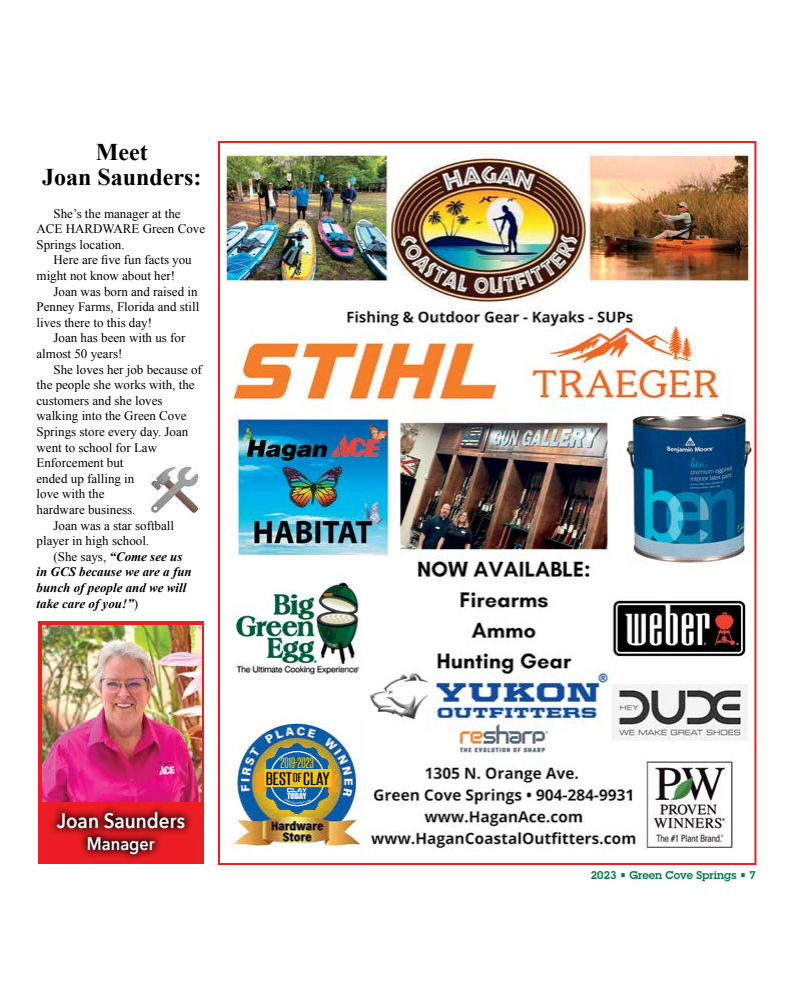
<style>
.page{position:relative;width:792px;height:1008px;background:#fff}
.page>*{position:absolute;margin:0;border:0;box-sizing:border-box;transform-origin:0 0}
.t1{font:700 24px/25px "Times New Roman";color:#000;text-align:center}
.t2{font:600 21px "Avenir Next";color:#fff;scale:.9 1}
.t3{font:600 18.1px "Avenir Next";color:#fff;scale:.9 1}
.t4{font:15.6px "Steelfish Rg";color:#000;scale:1.41 1}
.t5{font:13px/15.6px "Times New Roman";color:#000}
.t6{font:italic 700 13px "Times New Roman";color:#000}
.t7{font:13px "Steelfish Rg";color:#f0c419}
.t8{font:600 11px "Lubalin Graph Std";color:#007c4a}
.s1{font-weight:400;font-style:normal}
.s2{font-size:11.2px}
</style>
<div class="page">
<img style="left:221px;top:154px;width:532px;height:695px">
<img style="left:150px;top:464px;width:49px;height:49px">
<svg style="left:39px;top:622px;width:165px;height:242px;background:#e42f33"></svg>
<img style="left:43px;top:626px;width:158px;height:175px">
<svg style="left:49px;top:803px;width:145px;height:60px;background:#b6151b"></svg>
<div style="left:220px;top:680px;width:148px;height:183px;background:#fff"></div>
<img style="left:223px;top:723px;width:142px;height:142px">
<img style="left:255px;top:744px;width:84px;height:70px">
<img style="left:255px;top:745px;width:82px;height:69px">
<img style="left:258px;top:747px;width:76px;height:65px">
<svg style="left:255px;top:769px;width:84px;height:23px;background:#d2b02d"></svg>
<img style="left:288px;top:788px;width:18px;height:10px">
<svg style="left:284px;top:798px;width:27px;height:7px"></svg>
<h1 class="t1" style="left:42px;top:139px;width:161px">Meet<br>Joan Saunders:</h1>
<p class="t5" style="left:37px;top:205px;width:170px;text-indent:17px">She’s the manager at the<br>ACE HARDWARE Green Cove<br>Springs location.</p>
<p class="t5" style="left:37px;top:252px;width:157px;text-indent:17px">Here are five fun facts you might not know about her!</p>
<p class="t5" style="left:37px;top:283px;width:164px;text-indent:17px">Joan was born and raised in<br>Penney Farms, Florida and still lives there to this day!</p>
<p class="t5" style="left:37px;top:330px;width:150px;text-indent:17px">Joan has been with us for almost 50 years!</p>
<p class="t5" style="left:54px;top:361px;width:150px">She loves her job because of</p>
<p class="t5" style="left:37px;top:377px;width:160px">the people she works with, the</p>
<p class="t5" style="left:37px;top:393px;width:128px">customers and she loves</p>
<p class="t5" style="left:37px;top:408px;width:152px">walking into the Green Cove</p>
<p class="t5" style="left:37px;top:424px;width:153px">Springs store every day. Joan</p>
<p class="t5" style="left:37px;top:439px;width:122px">went to school for Law</p>
<p class="t5" style="left:37px;top:455px;width:89px">Enforcement but</p>
<p class="t5" style="left:37px;top:471px;width:99px">ended up falling in</p>
<p class="t5" style="left:37px;top:486px;width:69px">love with the</p>
<p class="t5" style="left:37px;top:502px;width:98px">hardware business.️</p>
<p class="t5" style="left:54px;top:517px;width:122px">Joan was a star softball</p>
<p class="t5" style="left:37px;top:533px;width:114px">player in high school.</p>
<p class="t6" style="left:54px;top:547px;width:130px"><span class="s1">(She says,</span> “Come see us</p>
<p class="t6" style="left:37px;top:563px;width:157px">in GCS because we are a fun</p>
<p class="t6" style="left:37px;top:579px;width:151px">bunch of people and we will</p>
<p class="t6" style="left:37px;top:594px;width:103px">take care of you!”<span class="s1">)</span></p>
<h2 class="t2" style="left:57px;top:803px;width:144px">Joan Saunders</h2>
<h3 class="t3" style="left:87px;top:828px;width:77px">Manager</h3>
<p class="t7" style="left:280px;top:755px;width:35px">2019-2023</p>
<p class="t4" style="left:266px;top:769px;width:47px">BEST <span class="s2">OF</span> CLAY</p>
<p class="t8" style="left:591px;top:868px;width:167px">2023 • Green Cove Springs • 7</p>
</div>
